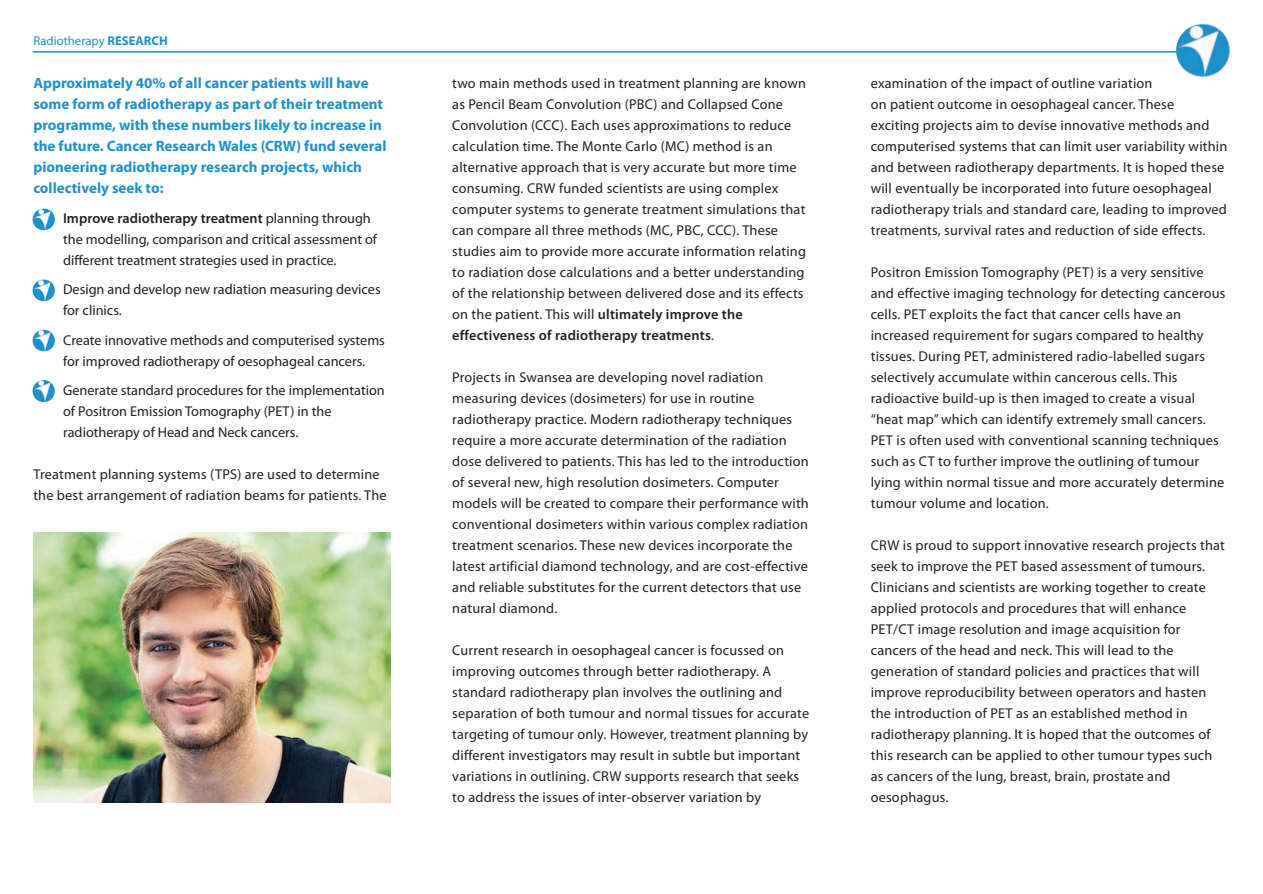
<style>
.page{position:relative;width:1263px;height:894px;background:#fff}
.page>*{position:absolute;margin:0;border:0;box-sizing:border-box;transform-origin:0 0}
.t1{font:700 15px/21px "Myriad Pro";color:#2091cd}
.t2{font:14.25px/21px "Myriad Pro";letter-spacing:.015em;color:#231f20}
.t3{font:12.75px "Myriad Pro";color:#2091cd}
.s1{font-weight:700}
.s2{font-weight:600}
</style>
<div class="page">
<img style="left:1176px;top:23px;width:54px;height:55px">
<img style="left:33px;top:532px;width:358px;height:270px">
<hr style="left:33px;top:51px;width:1146px;height:2px;background:#2091cd">
<img style="left:32px;top:208px;width:23px;height:22px">
<img style="left:32px;top:279px;width:23px;height:22px">
<img style="left:32px;top:329px;width:23px;height:23px">
<img style="left:32px;top:380px;width:23px;height:22px">
<p class="t3" style="left:33px;top:36px;width:136px">Radiotherapy <span class="s1">RESEARCH</span></p>
<p class="t1" style="left:33px;top:74px;width:355px">Approximately 40% of all cancer patients will have some form of radiotherapy as part of their treatment programme, with these numbers likely to increase in the future. Cancer Research Wales (CRW) fund several pioneering radiotherapy research projects, which collectively seek to:</p>
<p class="t2" style="left:63px;top:209px;width:315px"><span class="s2">Improve radiotherapy treatment</span> planning through the modelling, comparison and critical assessment of different treatment strategies used in practice.</p>
<p class="t2" style="left:63px;top:280px;width:319px">Design and develop new radiation measuring devices for clinics.</p>
<p class="t2" style="left:63px;top:331px;width:323px">Create innovative methods and computerised systems for improved radiotherapy of oesophageal cancers.</p>
<p class="t2" style="left:63px;top:381px;width:323px">Generate standard procedures for the implementation of Positron Emission Tomography (PET) in the radiotherapy of Head and Neck cancers.</p>
<p class="t2" style="left:33px;top:465px;width:355px">Treatment planning systems (TPS) are used to determine the best arrangement of radiation beams for patients. The</p>
<p class="t2" style="left:452px;top:74px;width:355px">two main methods used in treatment planning are known as Pencil Beam Convolution (PBC) and Collapsed Cone Convolution (CCC). Each uses approximations to reduce calculation time. The Monte Carlo (MC) method is an alternative approach that is very accurate but more time consuming. CRW funded scientists are using complex computer systems to generate treatment simulations that can compare all three methods (MC, PBC, CCC). These studies aim to provide more accurate information relating to radiation dose calculations and a better understanding of the relationship between delivered dose and its effects on the patient. This will <span class="s2">ultimately improve the effectiveness of radiotherapy treatments</span>.</p>
<p class="t2" style="left:452px;top:368px;width:358px">Projects in Swansea are developing novel radiation measuring devices (dosimeters) for use in routine radiotherapy practice. Modern radiotherapy techniques require a more accurate determination of the radiation dose delivered to patients. This has led to the introduction of several new, high resolution dosimeters. Computer models will be created to compare their performance with conventional dosimeters within various complex radiation treatment scenarios. These new devices incorporate the latest artificial diamond technology, and are cost-effective and reliable substitutes for the current detectors that use natural diamond.</p>
<p class="t2" style="left:452px;top:641px;width:358px">Current research in oesophageal cancer is focussed on improving outcomes through better radiotherapy. A standard radiotherapy plan involves the outlining and separation of both tumour and normal tissues for accurate targeting of tumour only. However, treatment planning by different investigators may result in subtle but important variations in outlining. CRW supports research that seeks to address the issues of inter-observer variation by</p>
<p class="t2" style="left:871px;top:74px;width:358px">examination of the impact of outline variation<br>on patient outcome in oesophageal cancer. These<br>exciting projects aim to devise innovative methods and computerised systems that can limit user variability within and between radiotherapy departments. It is hoped these will eventually be incorporated into future oesophageal radiotherapy trials and standard care, leading to improved treatments, survival rates and reduction of side effects.</p>
<p class="t2" style="left:871px;top:263px;width:356px">Positron Emission Tomography (PET) is a very sensitive and effective imaging technology for detecting cancerous cells. PET exploits the fact that cancer cells have an increased requirement for sugars compared to healthy tissues. During PET, administered radio-labelled sugars selectively accumulate within cancerous cells. This radioactive build-up is then imaged to create a visual “heat map” which can identify extremely small cancers.<br>PET is often used with conventional scanning techniques such as CT to further improve the outlining of tumour lying within normal tissue and more accurately determine tumour volume and location.</p>
<p class="t2" style="left:871px;top:536px;width:356px">CRW is proud to support innovative research projects that seek to improve the PET based assessment of tumours.<br>Clinicians and scientists are working together to create applied protocols and procedures that will enhance PET/CT image resolution and image acquisition for cancers of the head and neck. This will lead to the generation of standard policies and practices that will improve reproducibility between operators and hasten the introduction of PET as an established method in radiotherapy planning. It is hoped that the outcomes of this research can be applied to other tumour types such as cancers of the lung, breast, brain, prostate and oesophagus.</p>
</div>
